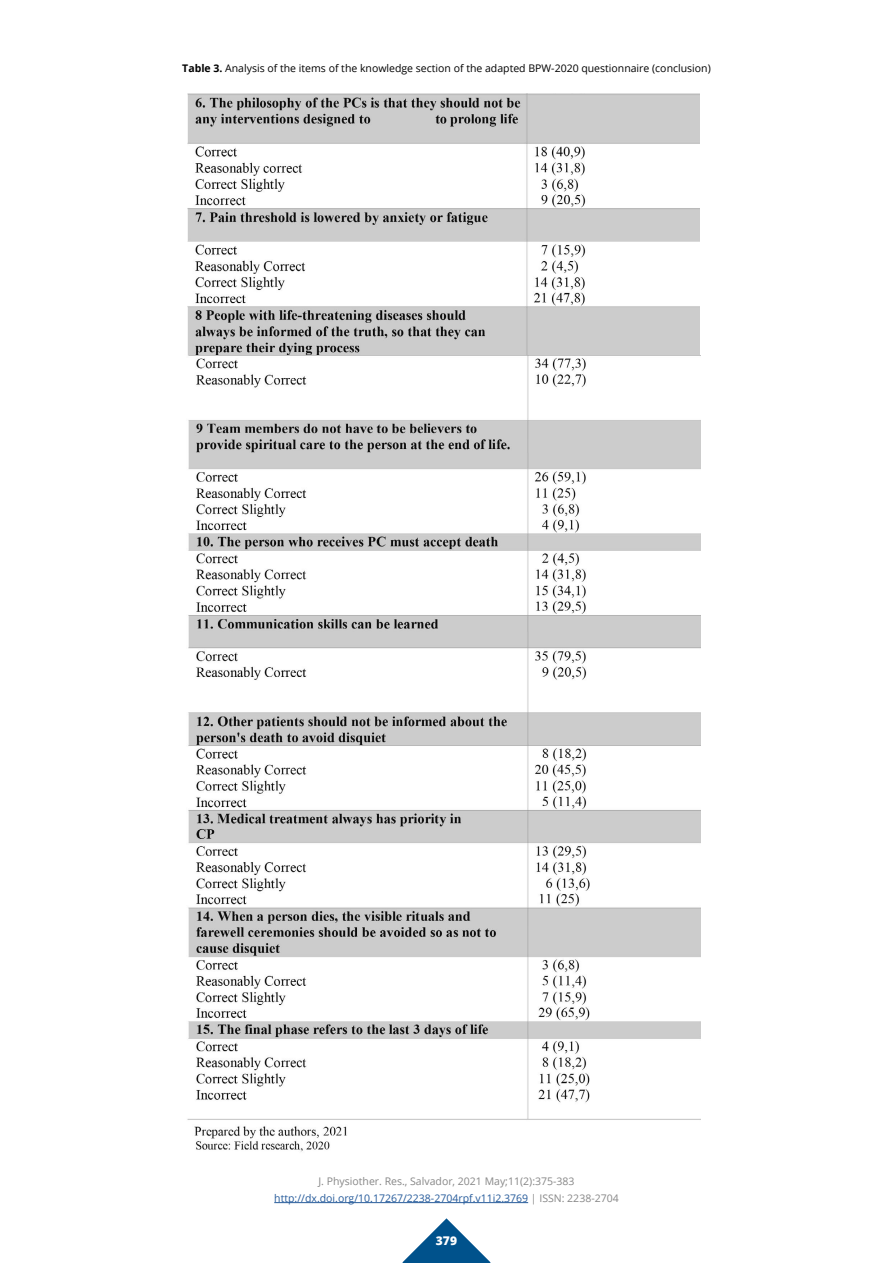
<style>
.page{position:relative;width:893px;height:1263px;background:#fff}
.page>*{position:absolute;margin:0;border:0;box-sizing:border-box;transform-origin:0 0}
.t1{font:800 12px "Open Sans";color:#fff}
.t2{font:10.5px/16.5px "Open Sans";color:#878787;text-align:center}
.t3{font:10.5px "Open Sans";color:#000}
.s1{font-weight:700}
.s2{color:#265b9b}
</style>
<div class="page">
<svg style="left:402px;top:1218px;width:89px;height:45px"></svg>
<hr style="left:274px;top:1202px;width:254px;height:1px;background:#265b9b">
<img style="left:187px;top:94px;width:513px;height:261px">
<img style="left:187px;top:355px;width:514px;height:797px">
<p class="t3" style="left:182px;top:61px;width:530px"><span class="s1">Table 3.</span> Analysis of the items of the knowledge section of the adapted BPW-2020 questionnaire (conclusion)</p>
<p class="t2" style="left:274px;top:1173px;width:346px">J. Physiother. Res., Salvador, 2021 May;11(2):375-383 <span class="s2">http://dx.doi.org/10.17267/2238-2704rpf.v11i2.3769</span> | ISSN: 2238-2704</p>
<p class="t1" style="left:436px;top:1232px;width:23px">379</p>
</div>
